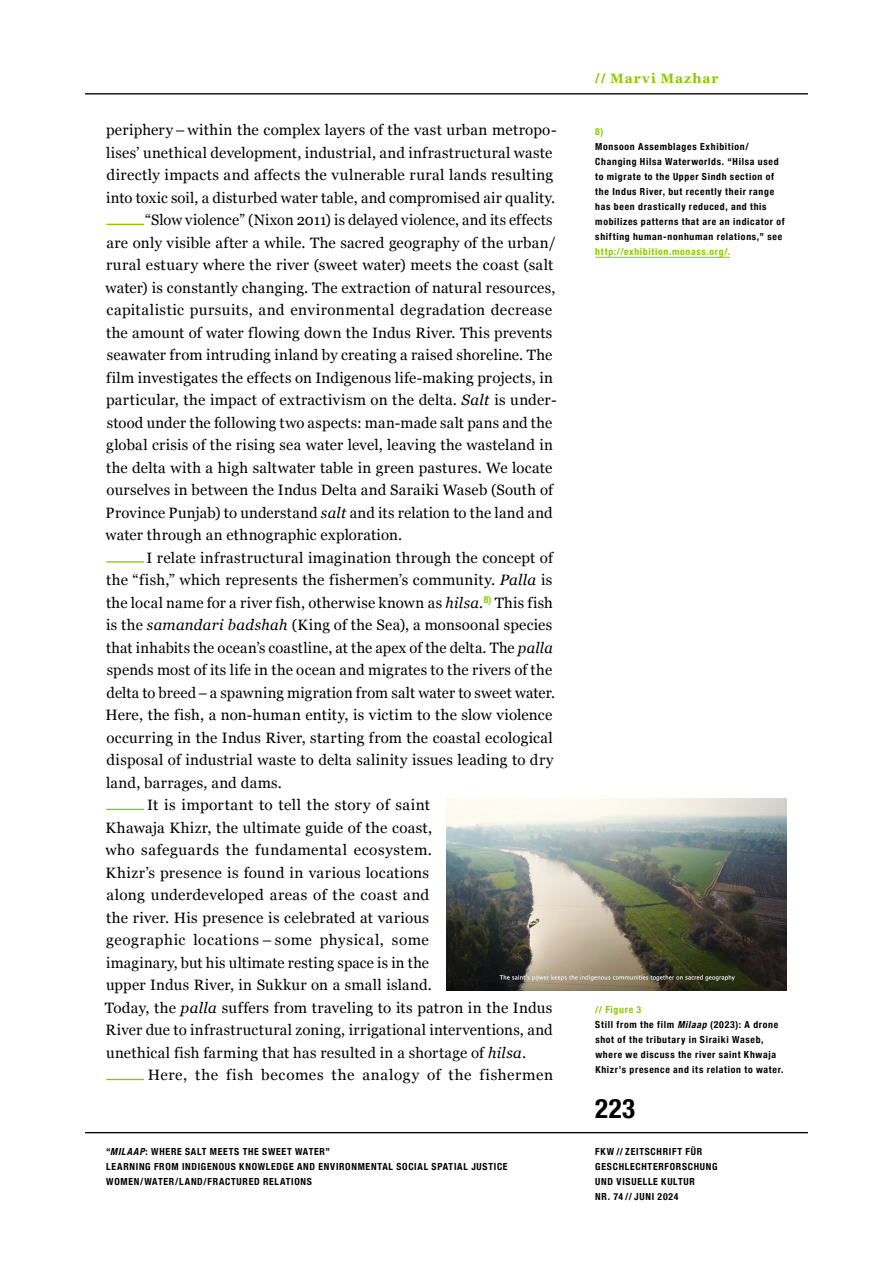
<style>
.page{position:relative;width:893px;height:1263px;background:#fff}
.page>*{position:absolute;margin:0;border:0;box-sizing:border-box;transform-origin:0 0}
.t1{font:700 condensed 27px "Helvetica Neue";color:#000}
.t2{font:15px "Georgia";letter-spacing:.02em;color:#000}
.t3{font:15px "Georgia";color:#000}
.t4{font:15px "Georgia";letter-spacing:.04em;color:#000}
.t5{font:700 13.5px "Georgia";letter-spacing:.075em;color:#8cc800}
.t6{font:700 condensed 9.75px/15px "Helvetica Neue";letter-spacing:.07em;color:#000}
.t7{font:700 condensed 9.75px "Helvetica Neue";letter-spacing:.07em;color:#8cc800}
.s1{font-style:italic}
.s2{font-family:"Helvetica Neue";font-stretch:condensed}
.s3{color:#8cc800}
</style>
<div class="page">
<hr style="left:85px;top:93px;width:723px;height:1px;background:#000">
<hr style="left:85px;top:1132px;width:723px;height:1px;background:#000">
<img style="left:446px;top:798px;width:341px;height:192px">
<hr style="left:106px;top:224px;width:38px;height:1px;background:#8cc800">
<hr style="left:106px;top:561px;width:38px;height:2px;background:#8cc800">
<hr style="left:106px;top:809px;width:38px;height:1px;background:#8cc800">
<hr style="left:106px;top:1079px;width:38px;height:1px;background:#8cc800">
<hr style="left:595px;top:257px;width:135px;height:1px;background:#8cc800">
<p class="t2" style="left:106px;top:119px;width:452px">periphery– within the complex layers of the vast urban metropo-</p>
<p class="t2" style="left:106px;top:141px;width:448px">lises’ unethical development, industrial, and infrastructural waste</p>
<p class="t2" style="left:107px;top:164px;width:448px">directly impacts and affects the vulnerable rural lands resulting</p>
<p class="t2" style="left:106px;top:186px;width:451px">into toxic soil, a disturbed water table, and compromised air quality.</p>
<p class="t3" style="left:145px;top:209px;width:409px">“Slow violence” (Nixon 2011) is delayed violence, and its effects</p>
<p class="t2" style="left:106px;top:231px;width:451px">are only visible after a while. The sacred geography of the urban/</p>
<p class="t2" style="left:106px;top:254px;width:449px">rural estuary where the river (sweet water) meets the coast (salt</p>
<p class="t2" style="left:105px;top:276px;width:452px">water) is constantly changing. The extraction of natural resources,</p>
<p class="t2" style="left:107px;top:299px;width:447px">capitalistic pursuits, and environmental degradation decrease</p>
<p class="t2" style="left:106px;top:321px;width:448px">the amount of water flowing down the Indus River. This prevents</p>
<p class="t2" style="left:107px;top:344px;width:447px">seawater from intruding inland by creating a raised shoreline. The</p>
<p class="t2" style="left:106px;top:366px;width:448px">film investigates the effects on Indigenous life-making projects, in</p>
<p class="t2" style="left:106px;top:389px;width:452px">particular, the impact of extractivism on the delta. <span class="s1">Salt</span> is under-</p>
<p class="t2" style="left:107px;top:411px;width:447px">stood under the following two aspects: man-made salt pans and the</p>
<p class="t2" style="left:106px;top:434px;width:448px">global crisis of the rising sea water level, leaving the wasteland in</p>
<p class="t2" style="left:106px;top:456px;width:448px">the delta with a high saltwater table in green pastures. We locate</p>
<p class="t2" style="left:107px;top:479px;width:448px">ourselves in between the Indus Delta and Saraiki Waseb (South of</p>
<p class="t2" style="left:106px;top:501px;width:449px">Province Punjab) to understand <span class="s1">salt</span> and its relation to the land and</p>
<p class="t2" style="left:105px;top:524px;width:298px">water through an ethnographic exploration.</p>
<p class="t2" style="left:146px;top:546px;width:408px">I relate infrastructural imagination through the concept of</p>
<p class="t2" style="left:106px;top:569px;width:448px">the “fish,” which represents the fishermen’s community. <span class="s1">Palla</span> is</p>
<p class="t2" style="left:106px;top:591px;width:448px">the local name for a river fish, otherwise known as <span class="s1">hilsa.</span><sup>8)</sup> This fish</p>
<p class="t2" style="left:106px;top:614px;width:448px">is the <span class="s1">samandari badshah</span> (King of the Sea), a monsoonal species</p>
<p class="t2" style="left:106px;top:636px;width:448px">that inhabits the ocean’s coastline, at the apex of the delta. The <span class="s1">palla</span></p>
<p class="t2" style="left:107px;top:659px;width:447px">spends most of its life in the ocean and migrates to the rivers of the</p>
<p class="t2" style="left:107px;top:681px;width:450px">delta to breed–a spawning migration from salt water to sweet water.</p>
<p class="t2" style="left:106px;top:704px;width:448px">Here, the fish, a non-human entity, is victim to the slow violence</p>
<p class="t2" style="left:107px;top:726px;width:448px">occurring in the Indus River, starting from the coastal ecological</p>
<p class="t2" style="left:107px;top:749px;width:448px">disposal of industrial waste to delta salinity issues leading to dry</p>
<p class="t2" style="left:106px;top:771px;width:177px">land, barrages, and dams.</p>
<p class="t2" style="left:147px;top:794px;width:284px">It is important to tell the story of saint</p>
<p class="t2" style="left:106px;top:816px;width:328px">Khawaja Khizr, the ultimate guide of the coast,</p>
<p class="t2" style="left:105px;top:839px;width:328px">who safeguards the fundamental ecosystem.</p>
<p class="t2" style="left:106px;top:861px;width:325px">Khizr’s presence is found in various locations</p>
<p class="t2" style="left:106px;top:884px;width:324px">along underdeveloped areas of the coast and</p>
<p class="t2" style="left:106px;top:906px;width:325px">the river. His presence is celebrated at various</p>
<p class="t2" style="left:106px;top:929px;width:324px">geographic locations – some physical, some</p>
<p class="t2" style="left:106px;top:951px;width:324px">imaginary, but his ultimate resting space is in the</p>
<p class="t2" style="left:106px;top:974px;width:327px">upper Indus River, in Sukkur on a small island.</p>
<p class="t2" style="left:105px;top:996px;width:449px">Today, the <span class="s1">palla</span> suffers from traveling to its patron in the Indus</p>
<p class="t2" style="left:106px;top:1019px;width:449px">River due to infrastructural zoning, irrigational interventions, and</p>
<p class="t2" style="left:106px;top:1041px;width:422px">unethical fish farming that has resulted in a shortage of <span class="s1">hilsa</span>.</p>
<p class="t4" style="left:148px;top:1064px;width:407px">Here, the fish becomes the analogy of the fishermen</p>
<p class="t6" style="left:106px;top:1143px;width:403px">“<span class="s1">MILAAP</span>: WHERE SALT MEETS THE SWEET WATER”<br>LEARNING FROM INDIGENOUS KNOWLEDGE AND ENVIRONMENTAL SOCIAL SPATIAL JUSTICE<br>WOMEN/WATER/LAND/FRACTURED RELATIONS</p>
<p class="t5" style="left:595px;top:68px;width:125px"><span class="s2">//</span> Marvi Mazhar</p>
<p class="t7" style="left:595px;top:123px;width:10px">8)</p>
<p class="t6" style="left:595px;top:138px;width:191px">Monsoon Assemblages Exhibition/ Changing Hilsa Waterworlds. “Hilsa used to migrate to the Upper Sindh section of the Indus River, but recently their range has been drastically reduced, and this mobilizes patterns that are an indicator of shifting human-nonhuman relations,” see</p>
<p class="t7" style="left:595px;top:243px;width:136px">http://exhibition.monass.org/.</p>
<p class="t6" style="left:595px;top:1001px;width:190px"><span class="s3">// Figure 3<br></span>Still from the film <span class="s1">Milaap</span> (2023): A drone shot of the tributary in Siraiki Waseb, where we discuss the river saint Khwaja Khizr’s presence and its relation to water.</p>
<h1 class="t1" style="left:595px;top:1085px;width:41px">223</h1>
<p class="t6" style="left:595px;top:1143px;width:124px">FKW // ZEITSCHRIFT FÜR<br>GESCHLECHTERFORSCHUNG<br>UND VISUELLE KULTUR<br>NR. 74 // JUNI 2024</p>
</div>
